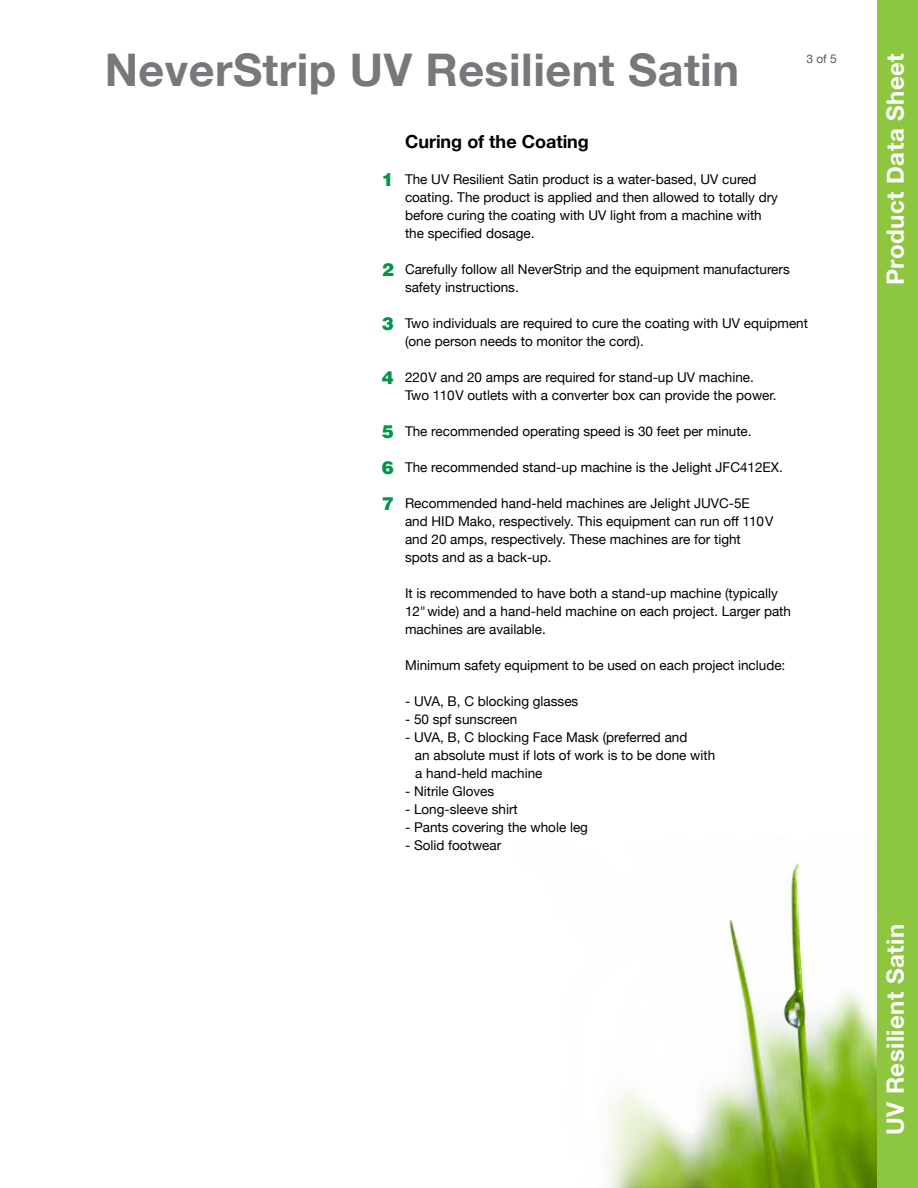
<style>
.page{position:relative;width:918px;height:1188px;background:#fff}
.page>*{position:absolute;margin:0;border:0;box-sizing:border-box;transform-origin:0 0}
.t1{font:700 45px "Helvetica Neue";letter-spacing:.01em;color:#77787b}
.t2{font:700 24px "Helvetica Neue";letter-spacing:.02em;color:#fff}
.t3{font:700 18px "Helvetica Neue";color:#000}
.t4{font:900 18px/36px "Helvetica";color:#039447;text-align:justify}
.t5{font:13.5px/18px "Helvetica Neue";color:#000}
.t6{font:12px "Helvetica Neue";color:#58595b}
.s1{font-stretch:condensed}
</style>
<div class="page">
<img style="left:606px;top:60px;width:272px;height:1128px">
<div style="left:878px;top:0;width:40px;height:1188px;background:#8dc63f"></div>
<h1 class="t1" style="left:105px;top:35px;width:636px">NeverStrip UV Resilient Satin</h1>
<h2 class="t2" style="left:876px;top:285px;width:233px;rotate:-90deg">Product Data Sheet</h2>
<p class="t6" style="left:806px;top:50px;width:32px">3 of 5</p>
<h3 class="t3" style="left:405px;top:128px;width:185px">Curing of the Coating</h3>
<p class="t5" style="left:405px;top:171px;width:375px">The UV Resilient Satin product is a water-based, UV cured coating. The product is applied and then allowed to totally dry before curing the coating with UV light from a machine with the specified dosage.</p>
<p class="t5" style="left:405px;top:261px;width:386px">Carefully follow all NeverStrip and the equipment manufacturers safety instructions.</p>
<p class="t5" style="left:405px;top:315px;width:405px">Two individuals are required to cure the coating with UV equipment (one person needs to monitor the cord).</p>
<p class="t5" style="left:405px;top:369px;width:373px">220V and 20 amps are required for stand-up UV machine.<br>Two 110V outlets with a converter box can provide the power.</p>
<p class="t5" style="left:405px;top:423px;width:348px">The recommended operating speed is 30 feet per minute.</p>
<p class="t5" style="left:405px;top:459px;width:379px">The recommended stand-up machine is the Jelight JFC412EX.</p>
<p class="t5" style="left:405px;top:495px;width:370px">Recommended hand-held machines are Jelight JUVC-5E and HID Mako, respectively. This equipment can run off 110V and 20 amps, respectively. These machines are for tight spots and as a back-up.</p>
<p class="t5" style="left:405px;top:585px;width:388px">It is recommended to have both a stand-up machine (typically<br>12<span class="s1">"</span> wide) and a hand-held machine on each project. Larger path machines are available.</p>
<p class="t5" style="left:405px;top:657px;width:382px">Minimum safety equipment to be used on each project include:</p>
<p class="t5" style="left:405px;top:693px;width:175px">- UVA, B, C blocking glasses</p>
<p class="t5" style="left:405px;top:711px;width:114px">- 50 spf sunscreen</p>
<p class="t5" style="left:415px;top:729px;width:302px;text-indent:-10px">- UVA, B, C blocking Face Mask (preferred and<br>an absolute must if lots of work is to be done with a hand-held machine</p>
<p class="t5" style="left:405px;top:783px;width:91px">- Nitrile Gloves</p>
<p class="t5" style="left:405px;top:801px;width:114px">- Long-sleeve shirt</p>
<p class="t5" style="left:405px;top:819px;width:185px">- Pants covering the whole leg</p>
<p class="t5" style="left:405px;top:837px;width:98px">- Solid footwear</p>
<h3 class="t4" style="left:382px;top:160px;width:14px">1</h3>
<h3 class="t4" style="left:382px;top:250px;width:14px">2</h3>
<h3 class="t4" style="left:382px;top:304px;width:14px">3</h3>
<h3 class="t4" style="left:382px;top:358px;width:14px">4</h3>
<h3 class="t4" style="left:382px;top:412px;width:14px">5<br>6<br>7</h3>
<h2 class="t2" style="left:877px;top:1135px;width:213px;rotate:-90deg">UV Resilient Satin</h2>
</div>
